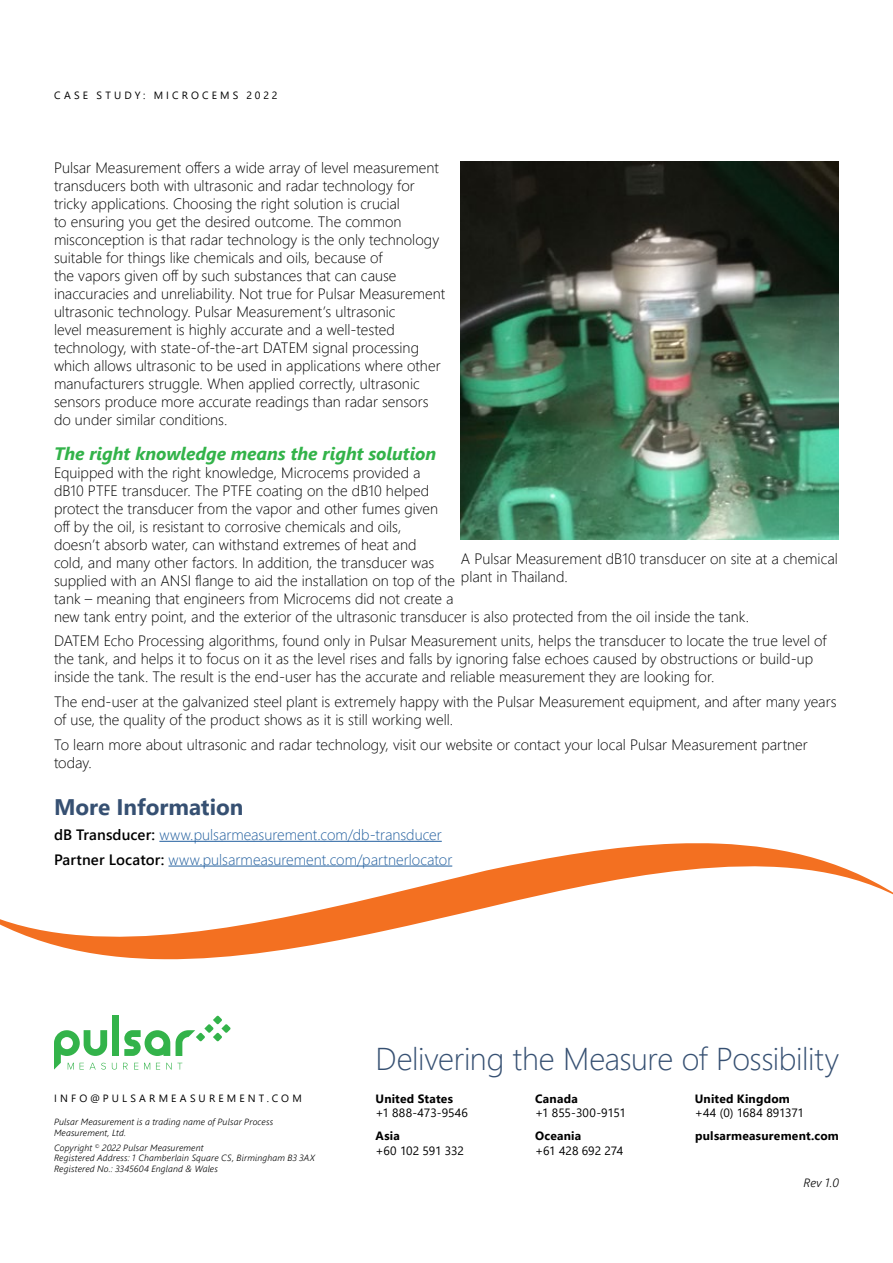
<style>
.page{position:relative;width:893px;height:1263px;background:#fff}
.page>*{position:absolute;margin:0;border:0;box-sizing:border-box;transform-origin:0 0}
.t1{font:300 31.5px "Segoe UI";letter-spacing:-.015em;color:#365072}
.t2{font:700 22.5px "Segoe UI";color:#365072}
.t3{font:italic 700 18px "Segoe UI";letter-spacing:-.005em;color:#33b34a}
.t4{font:300 15px/18px "Segoe UI";color:#000}
.t5{font:300 15px/24.8px "Segoe UI";color:#215e9e}
.t6{font:700 12px "Segoe UI";letter-spacing:.015em;color:#000}
.t7{font:12px "Segoe UI";letter-spacing:-.005em;color:#000}
.t8{font:12px "Segoe UI";letter-spacing:.02em;color:#000}
.t9{font:italic 300 12px "Segoe UI";color:#000}
.t10{font:10.5px "Segoe UI";letter-spacing:.3em;color:#000}
.t11{font:italic 300 9px/10.5px "Segoe UI";letter-spacing:.02em;color:#000}
.s1{font-weight:600;color:#000}
</style>
<div class="page">
<div style="left:112px;top:1016px;width:7px;height:40px;background:#33b34a"></div>
<svg style="left:124px;top:1030px;width:46px;height:26px"></svg>
<svg style="left:176px;top:1016px;width:55px;height:40px"></svg>
<svg style="left:54px;top:1030px;width:63px;height:39px"></svg>
<svg style="left:123px;top:1063px;width:5px;height:6px"></svg>
<svg style="left:134px;top:1063px;width:4px;height:6px"></svg>
<svg style="left:144px;top:1063px;width:6px;height:6px"></svg>
<svg style="left:156px;top:1063px;width:4px;height:6px"></svg>
<svg style="left:166px;top:1063px;width:16px;height:6px"></svg>
<svg style="left:0;top:843px;width:893px;height:116px"></svg>
<hr style="left:159px;top:841px;width:283px;height:1px;background:#215e9e">
<hr style="left:168px;top:866px;width:284px;height:1px;background:#215e9e">
<img style="left:461px;top:162px;width:378px;height:378px">
<p class="t10" style="left:54px;top:85px;width:225px">CASE STUDY: MICROCEMS 2022</p>
<p class="t4" style="left:54px;top:157px;width:393px">Pulsar Measurement offers a wide array of level measurement transducers both with ultrasonic and radar technology for tricky applications. Choosing the right solution is crucial<br>to ensuring you get the desired outcome. The common misconception is that radar technology is the only technology suitable for things like chemicals and oils, because of<br>the vapors given off by such substances that can cause inaccuracies and unreliability. Not true for Pulsar Measurement ultrasonic technology. Pulsar Measurement’s ultrasonic<br>level measurement is highly accurate and a well-tested technology, with state-of-the-art DATEM signal processing which allows ultrasonic to be used in applications where other manufacturers struggle. When applied correctly, ultrasonic sensors produce more accurate readings than radar sensors do under similar conditions.</p>
<p class="t3" style="left:54px;top:436px;width:384px">The right knowledge means the right solution</p>
<p class="t4" style="left:54px;top:462px;width:696px">Equipped with the right knowledge, Microcems provided a<br>dB10 PTFE transducer. The PTFE coating on the dB10 helped<br>protect the transducer from the vapor and other fumes given<br>off by the oil, is resistant to corrosive chemicals and oils,<br>doesn’t absorb water, can withstand extremes of heat and<br>cold, and many other factors. In addition, the transducer was<br>supplied with an ANSI flange to aid the installation on top of the<br>tank – meaning that engineers from Microcems did not create a<br>new tank entry point, and the exterior of the ultrasonic transducer is also protected from the oil inside the tank.</p>
<p class="t4" style="left:54px;top:631px;width:774px">DATEM Echo Processing algorithms, found only in Pulsar Measurement units, helps the transducer to locate the true level of the tank, and helps it to focus on it as the level rises and falls by ignoring false echoes caused by obstructions or build-up inside the tank. The result is the end-user has the accurate and reliable measurement they are looking for.</p>
<p class="t4" style="left:54px;top:691px;width:784px">The end-user at the galvanized steel plant is extremely happy with the Pulsar Measurement equipment, and after many years of use, the quality of the product shows as it is still working well.</p>
<p class="t4" style="left:54px;top:734px;width:755px">To learn more about ultrasonic and radar technology, visit our website or contact your local Pulsar Measurement partner today.</p>
<h2 class="t2" style="left:54px;top:786px;width:191px">More Information</h2>
<p class="t5" style="left:54px;top:821px;width:400px"><span class="s1">dB Transducer:</span> www.pulsarmeasurement.com/db-transducer<br><span class="s1">Partner Locator:</span> www.pulsarmeasurement.com/partnerlocator</p>
<p class="t4" style="left:461px;top:548px;width:378px">A Pulsar Measurement dB10 transducer on site at a chemical plant in Thailand.</p>
<p class="t10" style="left:54px;top:1088px;width:249px">INFO@PULSARMEASUREMENT.COM</p>
<p class="t11" style="left:54px;top:1115px;width:221px">Pulsar Measurement is a trading name of Pulsar Process<br>Measurement, Ltd.</p>
<p class="t11" style="left:54px;top:1141px;width:263px">Copyright <sup>©</sup> 2022 Pulsar Measurement<br>Registered Address: 1 Chamberlain Square CS, Birmingham B3 3AX<br>Registered No.: 3345604 England &amp; Wales</p>
<h1 class="t1" style="left:376px;top:1029px;width:465px">Delivering the Measure of Possibility</h1>
<p class="t6" style="left:695px;top:1087px;width:97px">United Kingdom</p>
<p class="t7" style="left:695px;top:1101px;width:111px">+44 (0) 1684 891371</p>
<p class="t6" style="left:375px;top:1087px;width:79px">United States</p>
<p class="t8" style="left:375px;top:1101px;width:94px">+1 888-473-9546</p>
<p class="t6" style="left:535px;top:1087px;width:44px">Canada</p>
<p class="t7" style="left:535px;top:1101px;width:92px">+1 855-300-9151</p>
<p class="t6" style="left:375px;top:1125px;width:26px">Asia</p>
<p class="t7" style="left:375px;top:1139px;width:90px">+60 102 591 332</p>
<p class="t6" style="left:535px;top:1125px;width:48px">Oceania</p>
<p class="t7" style="left:535px;top:1139px;width:90px">+61 428 692 274</p>
<p class="t6" style="left:695px;top:1125px;width:145px">pulsarmeasurement.com</p>
<p class="t9" style="left:803px;top:1171px;width:37px">Rev 1.0</p>
</div>
